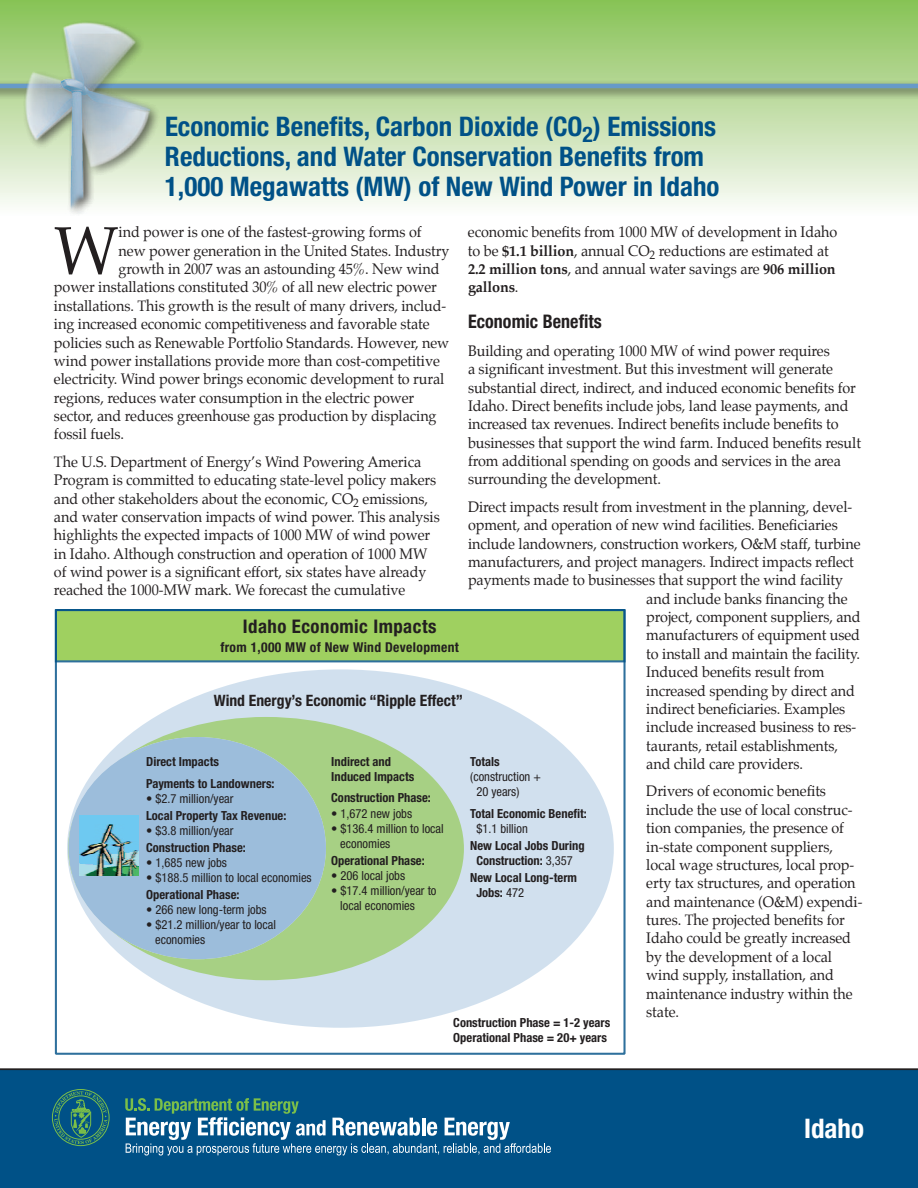
<style>
.page{position:relative;width:918px;height:1188px;background:#fff}
.page>*{position:absolute;margin:0;border:0;box-sizing:border-box;transform-origin:0 0}
.Body_Text_Large_Cap{font:67.65px "Palatino";color:#231f20;scale:.96 1}
.heading_1{font:700 condensed 27px/30px "Helvetica Neue LT Std";color:#005187}
.heading_1-2{font:700 condensed 27px "Helvetica Neue LT Std";color:#fff}
.subhd_1{font:700 condensed 18.75px "Helvetica Neue LT Std";letter-spacing:.025em;color:#231f20}
.subhd_1-2{font:700 condensed 18.75px "Helvetica Neue LT Std";letter-spacing:.005em;color:#231f20;scale:.96 1}
.t1{font:700 condensed 15.6px "Helvetica Neue LT Std";color:#231f20}
.Body_Text{font:15px/18.3px "Palatino";letter-spacing:-.005em;color:#231f20;scale:.96 1}
.Body_Text_Large_Cap-2{font:15px "Palatino";letter-spacing:-.005em;color:#231f20;scale:.96 1}
.t2{font:700 condensed 13.65px "Helvetica Neue LT Std";letter-spacing:.025em;color:#231f20}
.t3{font:700 condensed 12.6px/15px "Helvetica Neue LT Std";color:#231f20}
.t4{font:condensed 12.6px/15px "Helvetica Neue LT Std";color:#231f20}
.s1{font-weight:700}
.s2{font-weight:400}
</style>
<div class="page">
<div style="left:0;top:1068px;width:918px;height:120px;background:#005187"></div>
<div style="left:52px;top:1089px;width:57px;height:57px;border:1px solid #7bbf49;border-radius:50%"></div>
<svg style="left:54px;top:1091px;width:53px;height:53px;background:#206e76"></svg>
<svg style="left:125px;top:1098px;width:426px;height:58px;background:#296e95"></svg>
<svg style="left:0;top:0;width:918px;height:205px;background:#bedca2"></svg>
<div style="left:0;top:80px;width:918px;height:21px;background:#231f20;opacity:.75"></div>
<hr style="left:0;top:84px;width:918px;height:4px;background:#679ac8">
<div style="left:21px;top:17px;width:138px;height:200px;background:#231f20;opacity:.47"></div>
<div style="left:67px;top:669px;width:547px;height:359px;background:#d1e0ee;border-radius:50%"></div>
<div style="left:68px;top:717px;width:396px;height:263px;background:#a7d084;border-radius:50%"></div>
<div style="left:69px;top:737px;width:257px;height:222px;background:#9cbddb;border-radius:50%"></div>
<div style="left:56px;top:610px;width:569px;height:51px;background:#9fd060"></div>
<div style="left:55px;top:609px;width:571px;height:53px;border:2px solid #005187"></div>
<div style="left:55px;top:609px;width:571px;height:446px;border:2px solid #005187"></div>
<img style="left:80px;top:816px;width:58px;height:59px">
<p class="heading_1" style="left:165px;top:111px;width:556px">Economic Benefits, Carbon Dioxide (CO<sub>2</sub>) Emissions<br>Reductions, and Water Conservation Benefits from<br>1,000 Megawatts (MW) of New Wind Power in Idaho</p>
<p class="Body_Text" style="left:468px;top:223px;width:386px">economic benefits from 1000 MW of development in Idaho to be <span class="s1">$1.1 billion</span>, annual CO<sub>2</sub> reductions are estimated at <span class="s1">2.2 million tons</span>, and annual water savings are <span class="s1">906 million gallons</span>.</p>
<p class="subhd_1-2" style="left:468px;top:310px;width:141px">Economic Benefits</p>
<p class="Body_Text" style="left:468px;top:342px;width:411px">Building and operating 1000 MW of wind power requires<br>a significant investment. But this investment will generate substantial direct, indirect, and induced economic benefits for Idaho. Direct benefits include jobs, land lease payments, and increased tax revenues. Indirect benefits include benefits to businesses that support the wind farm. Induced benefits result from additional spending on goods and services in the area surrounding the development.</p>
<p class="Body_Text" style="left:468px;top:498px;width:402px">Direct impacts result from investment in the planning, devel-</p>
<p class="Body_Text" style="left:468px;top:516px;width:387px">opment, and operation of new wind facilities. Beneficiaries</p>
<p class="Body_Text" style="left:468px;top:534px;width:411px">include landowners, construction workers, O&amp;M staff, turbine</p>
<p class="Body_Text" style="left:468px;top:553px;width:404px">manufacturers, and project managers. Indirect impacts reflect</p>
<p class="Body_Text" style="left:468px;top:571px;width:392px">payments made to businesses that support the wind facility</p>
<p class="Body_Text" style="left:646px;top:589px;width:211px">and include banks financing the</p>
<p class="Body_Text" style="left:646px;top:608px;width:225px">project, component suppliers, and</p>
<p class="Body_Text" style="left:646px;top:626px;width:224px">manufacturers of equipment used</p>
<p class="Body_Text" style="left:646px;top:645px;width:224px">to install and maintain the facility.</p>
<p class="Body_Text" style="left:646px;top:663px;width:187px">Induced benefits result from</p>
<p class="Body_Text" style="left:646px;top:681px;width:219px">increased spending by direct and</p>
<p class="Body_Text" style="left:646px;top:700px;width:209px">indirect beneficiaries. Examples</p>
<p class="Body_Text" style="left:646px;top:718px;width:220px">include increased business to res-</p>
<p class="Body_Text" style="left:646px;top:736px;width:201px">taurants, retail establishments,</p>
<p class="Body_Text" style="left:646px;top:755px;width:165px">and child care providers.</p>
<p class="Body_Text" style="left:646px;top:782px;width:227px">Drivers of economic benefits include the use of local construc&shy;tion companies, the presence of in-state component suppliers, local wage structures, local prop&shy;erty tax structures, and operation and maintenance (O&amp;M) expendi&shy;tures. The projected benefits for<br>Idaho could be greatly increased by the development of a local wind supply, installation, and maintenance industry within the state.</p>
<p class="Body_Text_Large_Cap" style="left:54px;top:195px;width:69px">W</p>
<p class="Body_Text_Large_Cap-2" style="left:119px;top:220px;width:317px">ind power is one of the fastest-growing forms of</p>
<p class="Body_Text_Large_Cap-2" style="left:119px;top:238px;width:346px">new power generation in the United States. Industry</p>
<p class="Body_Text_Large_Cap-2" style="left:119px;top:256px;width:336px">growth in 2007 was an astounding 45%. New wind</p>
<p class="Body_Text_Large_Cap-2" style="left:54px;top:275px;width:400px">power installations constituted 30% of all new electric power</p>
<p class="Body_Text_Large_Cap-2" style="left:54px;top:293px;width:410px">installations. This growth is the result of many drivers, includ-</p>
<p class="Body_Text_Large_Cap-2" style="left:54px;top:312px;width:393px">ing increased economic competitiveness and favorable state</p>
<p class="Body_Text_Large_Cap-2" style="left:54px;top:330px;width:413px">policies such as Renewable Portfolio Standards. However, new</p>
<p class="Body_Text_Large_Cap-2" style="left:54px;top:348px;width:404px">wind power installations provide more than cost-competitive</p>
<p class="Body_Text_Large_Cap-2" style="left:54px;top:367px;width:408px">electricity. Wind power brings economic development to rural</p>
<p class="Body_Text_Large_Cap-2" style="left:54px;top:385px;width:377px">regions, reduces water consumption in the electric power</p>
<p class="Body_Text_Large_Cap-2" style="left:54px;top:403px;width:400px">sector, and reduces greenhouse gas production by displacing</p>
<p class="Body_Text_Large_Cap-2" style="left:54px;top:422px;width:75px">fossil fuels.</p>
<p class="Body_Text" style="left:54px;top:452px;width:403px">The U.S. Department of Energy’s Wind Powering America Program is committed to educating state-level policy makers and other stakeholders about the economic, CO<sub>2</sub> emissions, and water conservation impacts of wind power. This analysis highlights the expected impacts of 1000 MW of wind power in Idaho. Although construction and operation of 1000 MW of wind power is a significant effort, six states have already reached the 1000-MW mark. We forecast the cumulative</p>
<p class="subhd_1" style="left:243px;top:615px;width:195px">Idaho Economic Impacts</p>
<p class="t2" style="left:220px;top:639px;width:240px">from 1,000 MW of New Wind Development</p>
<p class="t1" style="left:214px;top:691px;width:251px">Wind Energy’s Economic “Ripple Effect”</p>
<p class="t3" style="left:331px;top:754px;width:85px">Indirect and<br>Induced Impacts</p>
<p class="t3" style="left:331px;top:790px;width:101px">Construction Phase:</p>
<p class="t4" style="left:331px;top:805px;width:82px">• 1,672 new jobs</p>
<p class="t4" style="left:340px;top:821px;width:105px;text-indent:-9px">• $136.4 million to local economies</p>
<p class="t3" style="left:331px;top:853px;width:95px">Operational Phase:</p>
<p class="t4" style="left:331px;top:868px;width:75px">• 206 local jobs</p>
<p class="t4" style="left:340px;top:883px;width:98px;text-indent:-9px">• $17.4 million/year to local economies</p>
<p class="t3" style="left:146px;top:751px;width:130px;line-height:21.3px">Direct Impacts<br>Payments to Landowners:</p>
<p class="t3" style="left:146px;top:790px;width:142px;line-height:17.1px"><span class="s2">• $2.7 million/year<br></span>Local Property Tax Revenue:</p>
<p class="t3" style="left:146px;top:822px;width:101px;line-height:17.1px"><span class="s2">• $3.8 million/year<br></span>Construction Phase:</p>
<p class="t4" style="left:146px;top:855px;width:82px">• 1,685 new jobs</p>
<p class="t4" style="left:146px;top:869px;width:167px;line-height:17.1px">• $188.5 million to local economies<br><span class="s1">Operational Phase:</span></p>
<p class="t4" style="left:146px;top:902px;width:122px">• 266 new long-term jobs</p>
<p class="t4" style="left:155px;top:917px;width:122px;text-indent:-9px">• $21.2 million/year to local economies</p>
<p class="t3" style="left:470px;top:754px;width:31px">Totals</p>
<p class="t4" style="left:470px;top:769px;width:72px">(construction +</p>
<p class="t4" style="left:476px;top:784px;width:45px">20 years)</p>
<p class="t3" style="left:476px;top:806px;width:112px;text-indent:-6px">Total Economic Benefit: <span class="s2">$1.1 billion</span></p>
<p class="t3" style="left:470px;top:838px;width:116px;text-align:center">New Local Jobs During<br>Construction: <span class="s2">3,357</span></p>
<p class="t3" style="left:476px;top:870px;width:102px;text-indent:-6px">New Local Long-term<br>Jobs: <span class="s2">472</span></p>
<p class="t3" style="left:453px;top:1015px;width:159px">Construction Phase = 1-2 years<br>Operational Phase = 20+ years</p>
<p class="heading_1-2" style="left:804px;top:1112px;width:61px">Idaho</p>
</div>
